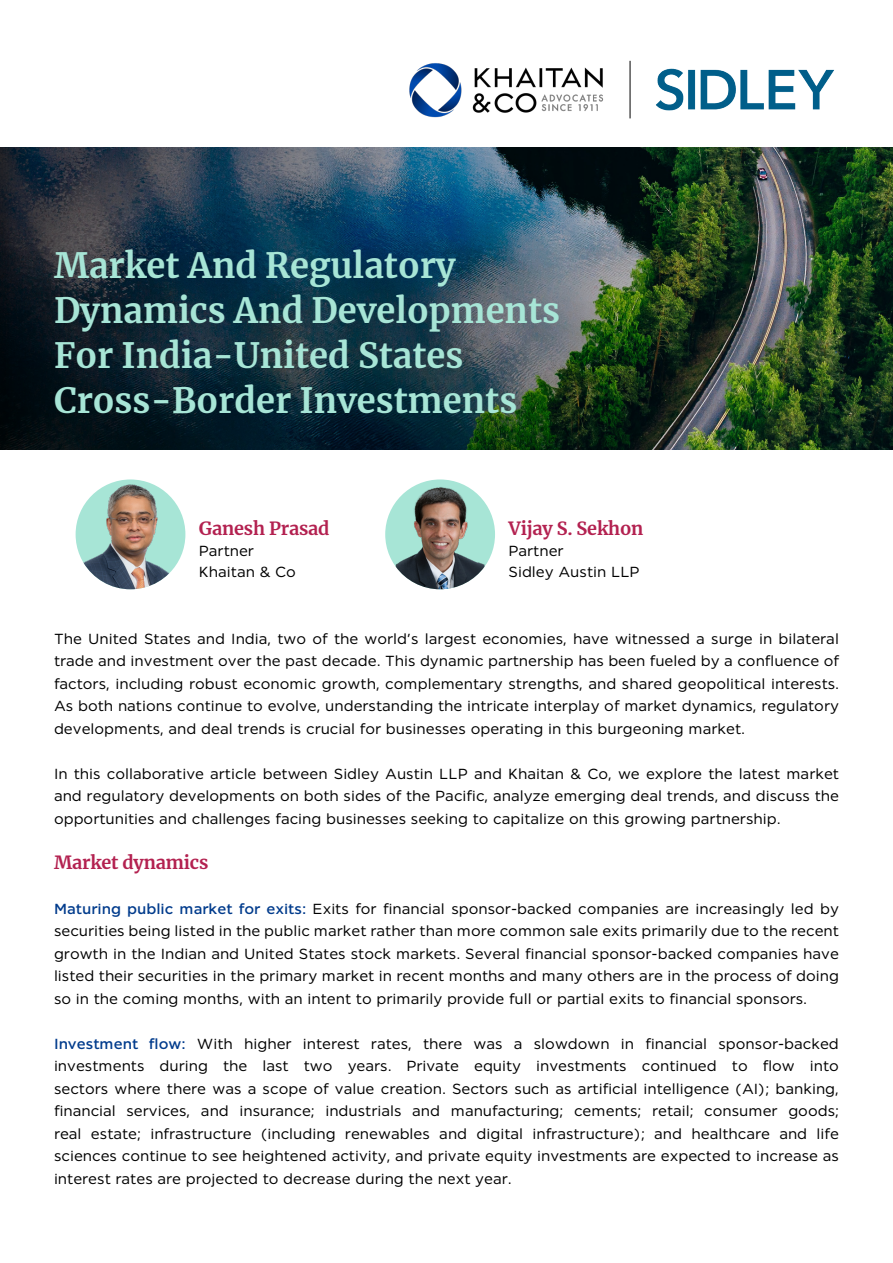
<style>
.page{position:relative;width:893px;height:1263px;background:#fff}
.page>*{position:absolute;margin:0;border:0;box-sizing:border-box;transform-origin:0 0}
.t1{font:700 34.5px/45px "Merriweather";color:#a7e5d6}
.t2{font:700 18px "Merriweather";letter-spacing:-.01em;color:#b32150}
.t3{font:15px/22.5px "Khaitan";color:#000;text-align:justify}
.s1{font-weight:500;color:#013b8c}
</style>
<div class="page">
<img style="left:409px;top:63px;width:195px;height:55px">
<img style="left:656px;top:68px;width:178px;height:43px">
<hr style="left:630px;top:61px;width:1px;height:57px;background:#000">
<img style="left:718px;top:147px;width:175px;height:303px">
<img style="left:0;top:147px;width:718px;height:303px">
<div style="left:76px;top:479px;width:109px;height:110px;background:#a7e5d6;border-radius:50%"></div>
<img style="left:83px;top:479px;width:95px;height:110px">
<div style="left:385px;top:479px;width:110px;height:110px;background:#a7e5d6;border-radius:50%"></div>
<img style="left:396px;top:484px;width:88px;height:105px">
<h1 class="t1" style="left:54px;top:242px;width:508px">Market And Regulatory<br>Dynamics And Developments<br>For India-United States<br>Cross-Border Investments</h1>
<p class="t2" style="left:199px;top:516px;width:132px">Ganesh Prasad</p>
<p class="t3" style="left:199px;top:540px;width:99px;line-height:21px">Partner<br>Khaitan &amp; Co</p>
<p class="t2" style="left:508px;top:516px;width:136px">Vijay S. Sekhon</p>
<p class="t3" style="left:508px;top:540px;width:133px;line-height:21px">Partner<br>Sidley Austin LLP</p>
<p class="t3" style="left:54px;top:627px;width:786px">The United States and India, two of the world’s largest economies, have witnessed a surge in bilateral trade and investment over the past decade. This dynamic partnership has been fueled by a confluence of factors, including robust economic growth, complementary strengths, and shared geopolitical interests.<br>As both nations continue to evolve, understanding the intricate interplay of market dynamics, regulatory developments, and deal trends is crucial for businesses operating in this burgeoning market.</p>
<p class="t3" style="left:54px;top:762px;width:786px">In this collaborative article between Sidley Austin LLP and Khaitan &amp; Co, we explore the latest market and regulatory developments on both sides of the Pacific, analyze emerging deal trends, and discuss the opportunities and challenges facing businesses seeking to capitalize on this growing partnership.</p>
<p class="t2" style="left:54px;top:849px;width:156px">Market dynamics</p>
<p class="t3" style="left:54px;top:897px;width:786px"><span class="s1">Maturing public market for exits:</span> Exits for financial sponsor-backed companies are increasingly led by securities being listed in the public market rather than more common sale exits primarily due to the recent growth in the Indian and United States stock markets. Several financial sponsor-backed companies have listed their securities in the primary market in recent months and many others are in the process of doing so in the coming months, with an intent to primarily provide full or partial exits to financial sponsors.</p>
<p class="t3" style="left:54px;top:1032px;width:786px"><span class="s1">Investment flow:</span> With higher interest rates, there was a slowdown in financial sponsor-backed investments during the last two years. Private equity investments continued to flow into sectors where there was a scope of value creation. Sectors such as artificial intelligence (AI); banking, financial services, and insurance; industrials and manufacturing; cements; retail; consumer goods; real estate; infrastructure (including renewables and digital infrastructure); and healthcare and life sciences continue to see heightened activity, and private equity investments are expected to increase as interest rates are projected to decrease during the next year.</p>
</div>
